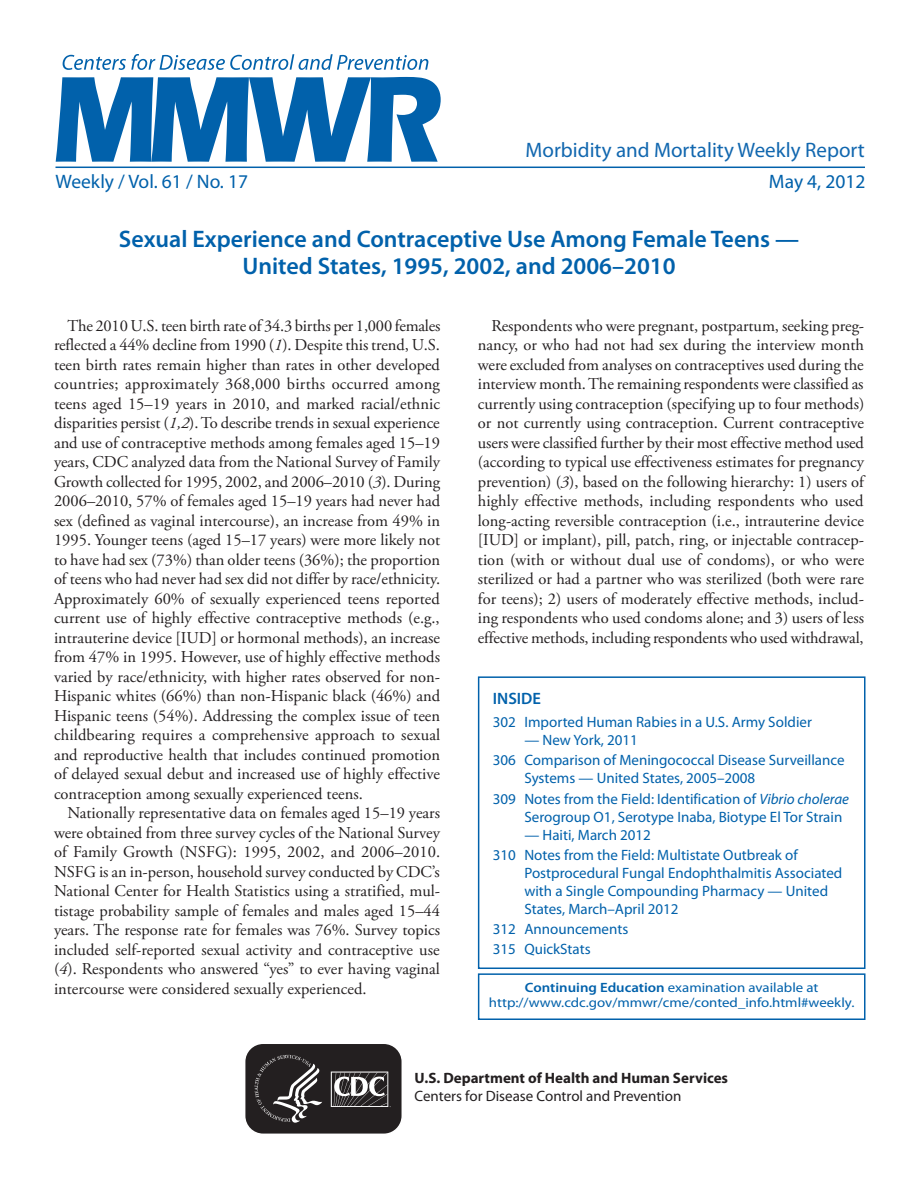
<style>
.page{position:relative;width:918px;height:1188px;background:#fff}
.page>*{position:absolute;margin:0;border:0;box-sizing:border-box;transform-origin:0 0}
.headline{font:600 24px/27px "Myriad Pro";color:#0161ab;text-align:center}
.t1{font:21px "Myriad Pro";color:#1167af}
.cover_date_vol{font:19.5px "Myriad Pro";color:#0161ab}
.body_copy{font:16.5px/19.5px "Adobe Garamond Pro";color:#231f20;text-align:justify}
.inside{font:600 16.5px "Myriad Pro";color:#0161ab}
.toc_headline_to_999{font:15px/18px "Myriad Pro";color:#0161ab}
.t2{font:700 15px/18px "Myriad Pro";color:#231f20}
.ce_callout_box{font:13.5px/15px "Myriad Pro";color:#0161ab;text-align:center;scale:1.1 1}
.s1{font-style:italic}
.s2{font-weight:600}
.s3{font-weight:400}
</style>
<div class="page">
<svg style="left:245px;top:1045px;width:157px;height:89px;background:#403c3d"></svg>
<hr style="left:56px;top:167px;width:809px;height:1px;background:#0161ab">
<svg style="left:56px;top:77px;width:385px;height:85px"></svg>
<svg style="left:63px;top:54px;width:365px;height:16px"></svg>
<div style="left:478px;top:676px;width:388px;height:293px;border:2px solid #0161ab"></div>
<div style="left:478px;top:973px;width:388px;height:47px;border:2px solid #0161ab"></div>
<p class="t1" style="left:526px;top:137px;width:341px">Morbidity and Mortality Weekly Report</p>
<p class="cover_date_vol" style="left:56px;top:169px;width:194px">Weekly / Vol. 61 / No. 17</p>
<p class="cover_date_vol" style="left:769px;top:169px;width:98px">May 4, 2012</p>
<p class="headline" style="left:119px;top:225px;width:682px">Sexual Experience and Contraceptive Use Among Female Teens —<br>United States, 1995, 2002, and 2006–2010</p>
<p class="body_copy" style="left:54px;top:316px;width:388px;text-indent:13px">The 2010 U.S. teen birth rate of 34.3 births per 1,000 females reflected a 44% decline from 1990 (<span class="s1">1</span>). Despite this trend, U.S. teen birth rates remain higher than rates in other developed countries; approximately 368,000 births occurred among teens aged 15–19 years in 2010, and marked racial/ethnic disparities persist (<span class="s1">1,2</span>). To describe trends in sexual experience and use of contraceptive methods among females aged 15–19 years, CDC analyzed data from the National Survey of Family Growth collected for 1995, 2002, and 2006–2010 (<span class="s1">3</span>). During 2006–2010, 57% of females aged 15–19 years had never had sex (defined as vaginal intercourse), an increase from 49% in 1995. Younger teens (aged 15–17 years) were more likely not to have had sex (73%) than older teens (36%); the proportion of teens who had never had sex did not differ by race/ethnicity.<br>Approximately 60% of sexually experienced teens reported current use of highly effective contraceptive methods (e.g., intrauterine device [IUD] or hormonal methods), an increase from 47% in 1995. However, use of highly effective methods varied by race/ethnicity, with higher rates observed for non-Hispanic whites (66%) than non-Hispanic black (46%) and Hispanic teens (54%). Addressing the complex issue of teen childbearing requires a comprehensive approach to sexual and reproductive health that includes continued promotion of delayed sexual debut and increased use of highly effective contraception among sexually experienced teens.</p>
<p class="body_copy" style="left:54px;top:804px;width:388px;text-indent:13px">Nationally representative data on females aged 15–19 years were obtained from three survey cycles of the National Survey of Family Growth (NSFG): 1995, 2002, and 2006–2010.<br>NSFG is an in-person, household survey conducted by CDC’s National Center for Health Statistics using a stratified, mul&shy;tistage probability sample of females and males aged 15–44 years. The response rate for females was 76%. Survey topics included self-reported sexual activity and contraceptive use (<span class="s1">4</span>). Respondents who answered “yes” to ever having vaginal intercourse were considered sexually experienced.</p>
<p class="body_copy" style="left:478px;top:317px;width:388px;text-indent:13px">Respondents who were pregnant, postpartum, seeking preg&shy;nancy, or who had not had sex during the interview month were excluded from analyses on contraceptives used during the interview month. The remaining respondents were classified as currently using contraception (specifying up to four methods) or not currently using contraception. Current contraceptive users were classified further by their most effective method used (according to typical use effectiveness estimates for pregnancy prevention) (<span class="s1">3</span>), based on the following hierarchy: 1) users of highly effective methods, including respondents who used long-acting reversible contraception (i.e., intrauterine device [IUD] or implant), pill, patch, ring, or injectable contracep&shy;tion (with or without dual use of condoms), or who were sterilized or had a partner who was sterilized (both were rare for teens); 2) users of moderately effective methods, includ&shy;ing respondents who used condoms alone; and 3) users of less effective methods, including respondents who used withdrawal,</p>
<p class="inside" style="left:493px;top:688px;width:50px">INSIDE</p>
<p class="toc_headline_to_999" style="left:493px;top:713px;width:321px">302 Imported Human Rabies in a U.S. Army Soldier</p>
<p class="toc_headline_to_999" style="left:524px;top:731px;width:115px">— New York, 2011</p>
<p class="toc_headline_to_999" style="left:524px;top:751px;width:322px;text-indent:-32px">306 Comparison of Meningococcal Disease Surveillance<br>Systems — United States, 2005–2008</p>
<p class="toc_headline_to_999" style="left:524px;top:789px;width:326px;text-indent:-31px">309 Notes from the Field: Identification of <span class="s1">Vibrio cholerae<br></span>Serogroup O1, Serotype Inaba, Biotype El Tor Strain</p>
<p class="toc_headline_to_999" style="left:524px;top:825px;width:128px">— Haiti, March 2012</p>
<p class="toc_headline_to_999" style="left:524px;top:845px;width:319px;text-indent:-32px">310 Notes from the Field: Multistate Outbreak of Postprocedural Fungal Endophthalmitis Associated with a Single Compounding Pharmacy — United States, March–April 2012</p>
<p class="toc_headline_to_999" style="left:493px;top:920px;width:137px">312 Announcements</p>
<p class="toc_headline_to_999" style="left:493px;top:940px;width:99px">315 QuickStats</p>
<p class="ce_callout_box" style="left:489px;top:980px;width:334px"><span class="s2">Continuing Education</span> examination available at http://www.cdc.gov/mmwr/cme/conted_info.html#weekly.</p>
<p class="t2" style="left:415px;top:1069px;width:315px">U.S. Department of Health and Human Services<br><span class="s3">Centers for Disease Control and Prevention</span></p>
</div>
